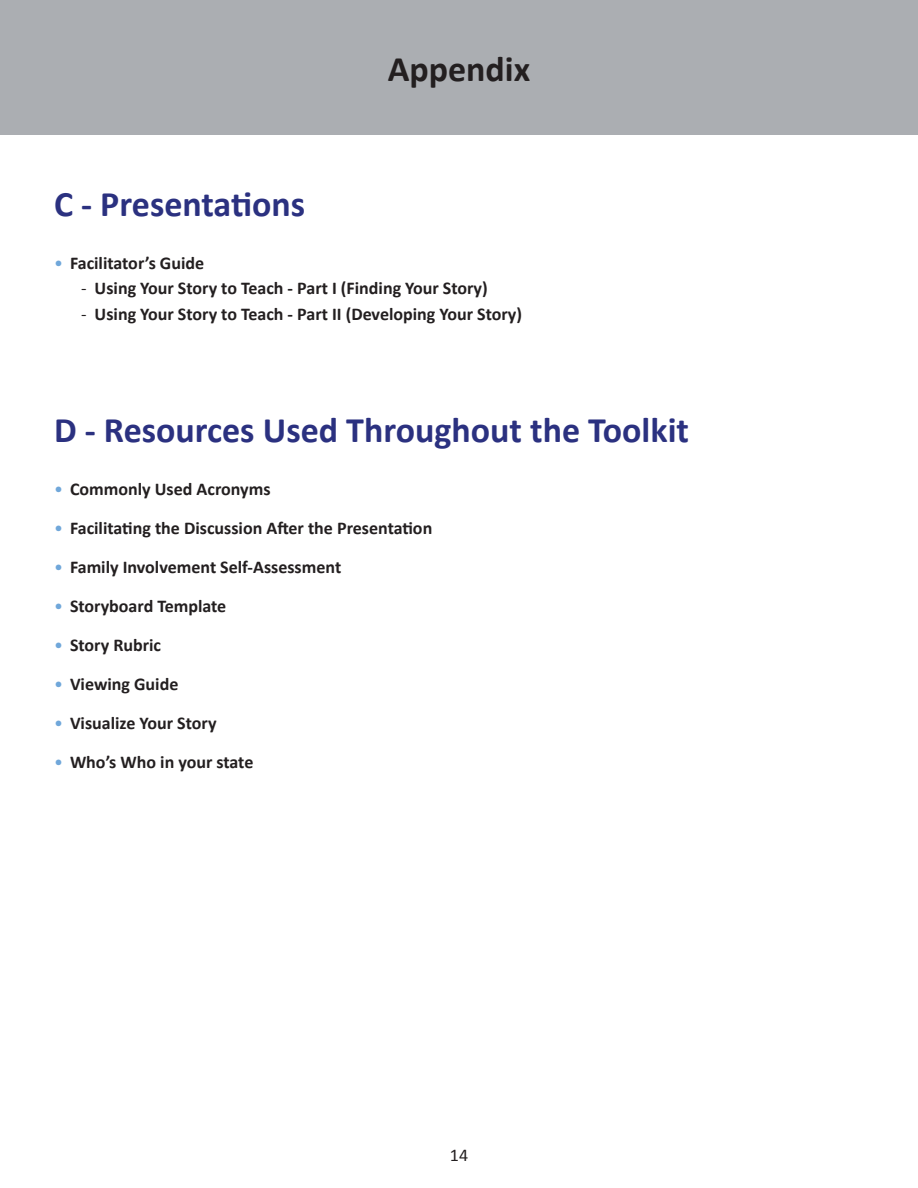
<style>
.page{position:relative;width:918px;height:1188px;background:#fff}
.page>*{position:absolute;margin:0;border:0;box-sizing:border-box;transform-origin:0 0}
.t1{font:700 36px "Calibri";color:#2b3180}
.t2{font:700 36px "Calibri";color:#231f20}
.t3{font:700 18px "Calibri";color:#231f20}
.t4{font:18px "Calibri";color:#231f20}
.s1{font-weight:400;color:#70a7da}
.s2{font-weight:400}
</style>
<div class="page">
<div style="left:0;top:0;width:918px;height:135px;background:#abaeb2"></div>
<p class="t2" style="left:388px;top:44px;width:144px">Appendix</p>
<p class="t1" style="left:54px;top:179px;width:253px">C - Presentations</p>
<p class="t3" style="left:54px;top:250px;width:152px"><span class="s1">•</span> Facilitator’s Guide</p>
<p class="t3" style="left:81px;top:275px;width:408px"><span class="s2">-</span> Using Your Story to Teach - Part I (Finding Your Story)</p>
<p class="t3" style="left:81px;top:301px;width:443px"><span class="s2">-</span> Using Your Story to Teach - Part II (Developing Your Story)</p>
<p class="t1" style="left:54px;top:405px;width:637px">D - Resources Used Throughout the Toolkit</p>
<p class="t3" style="left:54px;top:476px;width:218px"><span class="s1">•</span> Commonly Used Acronyms</p>
<p class="t3" style="left:54px;top:515px;width:380px"><span class="s1">•</span> Facilitating the Discussion After the Presentation</p>
<p class="t3" style="left:54px;top:554px;width:289px"><span class="s1">•</span> Family Involvement Self-Assessment</p>
<p class="t3" style="left:54px;top:593px;width:174px"><span class="s1">•</span> Storyboard Template</p>
<p class="t3" style="left:54px;top:632px;width:109px"><span class="s1">•</span> Story Rubric</p>
<p class="t3" style="left:54px;top:671px;width:126px"><span class="s1">•</span> Viewing Guide</p>
<p class="t3" style="left:54px;top:710px;width:164px"><span class="s1">•</span> Visualize Your Story</p>
<p class="t3" style="left:54px;top:749px;width:201px"><span class="s1">•</span> Who’s Who in your state</p>
<p class="t4" style="left:450px;top:1144px;width:20px">14</p>
</div>
